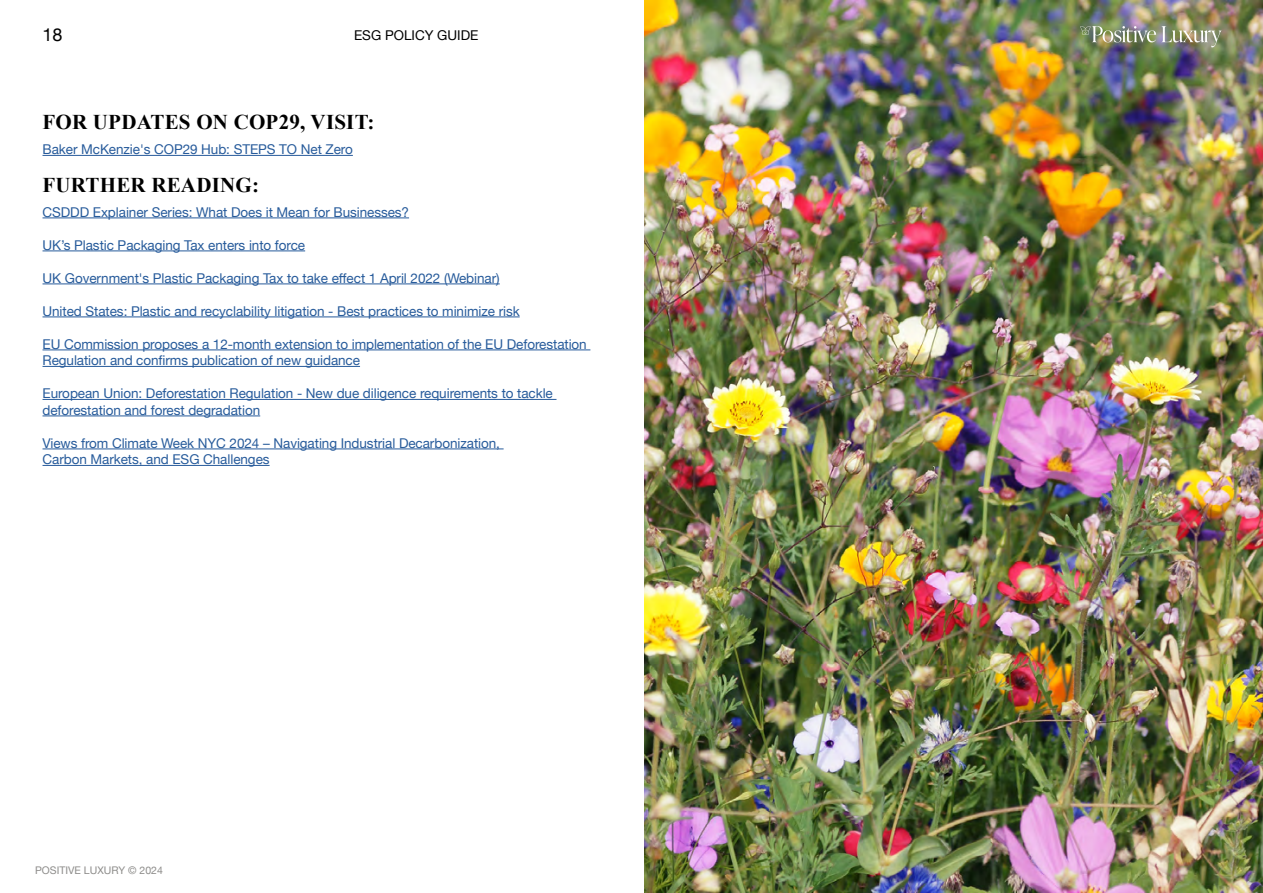
<style>
.page{position:relative;width:1263px;height:893px;background:#fff}
.page>*{position:absolute;margin:0;border:0;box-sizing:border-box;transform-origin:0 0}
.t1{font:700 21px "Times New Roman";letter-spacing:.01em;color:#000}
.t2{font:18px "Helvetica Neue";color:#000}
.t3{font:13.5px/16.5px "Helvetica Neue";letter-spacing:-.005em;color:#275b9b}
.t4{font:13.5px "Helvetica Neue";color:#000}
.t5{font:10.5px "Helvetica Neue";color:#8d8c8a}
</style>
<div class="page">
<img style="left:644px;top:0;width:619px;height:893px">
<hr style="left:43px;top:155px;width:310px;height:1px;background:#275b9b">
<hr style="left:43px;top:218px;width:366px;height:1px;background:#275b9b">
<hr style="left:43px;top:251px;width:262px;height:1px;background:#275b9b">
<hr style="left:43px;top:284px;width:457px;height:1px;background:#275b9b">
<hr style="left:43px;top:317px;width:477px;height:1px;background:#275b9b">
<hr style="left:43px;top:350px;width:547px;height:1px;background:#275b9b">
<hr style="left:43px;top:366px;width:317px;height:1px;background:#275b9b">
<hr style="left:43px;top:399px;width:513px;height:1px;background:#275b9b">
<hr style="left:43px;top:416px;width:217px;height:1px;background:#275b9b">
<hr style="left:43px;top:449px;width:461px;height:1px;background:#275b9b">
<hr style="left:43px;top:465px;width:227px;height:1px;background:#275b9b">
<img style="left:1080px;top:26px;width:141px;height:21px">
<h2 class="t2" style="left:43px;top:22px;width:22px">18</h2>
<p class="t4" style="left:354px;top:26px;width:126px">ESG POLICY GUIDE</p>
<h1 class="t1" style="left:43px;top:107px;width:333px">FOR UPDATES ON COP29, VISIT:</h1>
<p class="t3" style="left:43px;top:142px;width:312px">Baker McKenzie's COP29 Hub: STEPS TO Net Zero</p>
<h1 class="t1" style="left:43px;top:170px;width:218px">FURTHER READING:</h1>
<p class="t3" style="left:43px;top:204px;width:368px">CSDDD Explainer Series: What Does it Mean for Businesses?</p>
<p class="t3" style="left:43px;top:237px;width:264px">UK’s Plastic Packaging Tax enters into force</p>
<p class="t3" style="left:43px;top:270px;width:459px">UK Government's Plastic Packaging Tax to take effect 1 April 2022 (Webinar)</p>
<p class="t3" style="left:43px;top:303px;width:479px">United States: Plastic and recyclability litigation - Best practices to minimize risk</p>
<p class="t3" style="left:43px;top:336px;width:546px">EU Commission proposes a 12-month extension to implementation of the EU Deforestation<br>Regulation and confirms publication of new guidance</p>
<p class="t3" style="left:43px;top:386px;width:512px">European Union: Deforestation Regulation - New due diligence requirements to tackle deforestation and forest degradation</p>
<p class="t3" style="left:43px;top:435px;width:459px">Views from Climate Week NYC 2024 – Navigating Industrial Decarbonization,<br>Carbon Markets, and ESG Challenges</p>
<p class="t5" style="left:35px;top:862px;width:129px">POSITIVE LUXURY © 2024</p>
</div>
